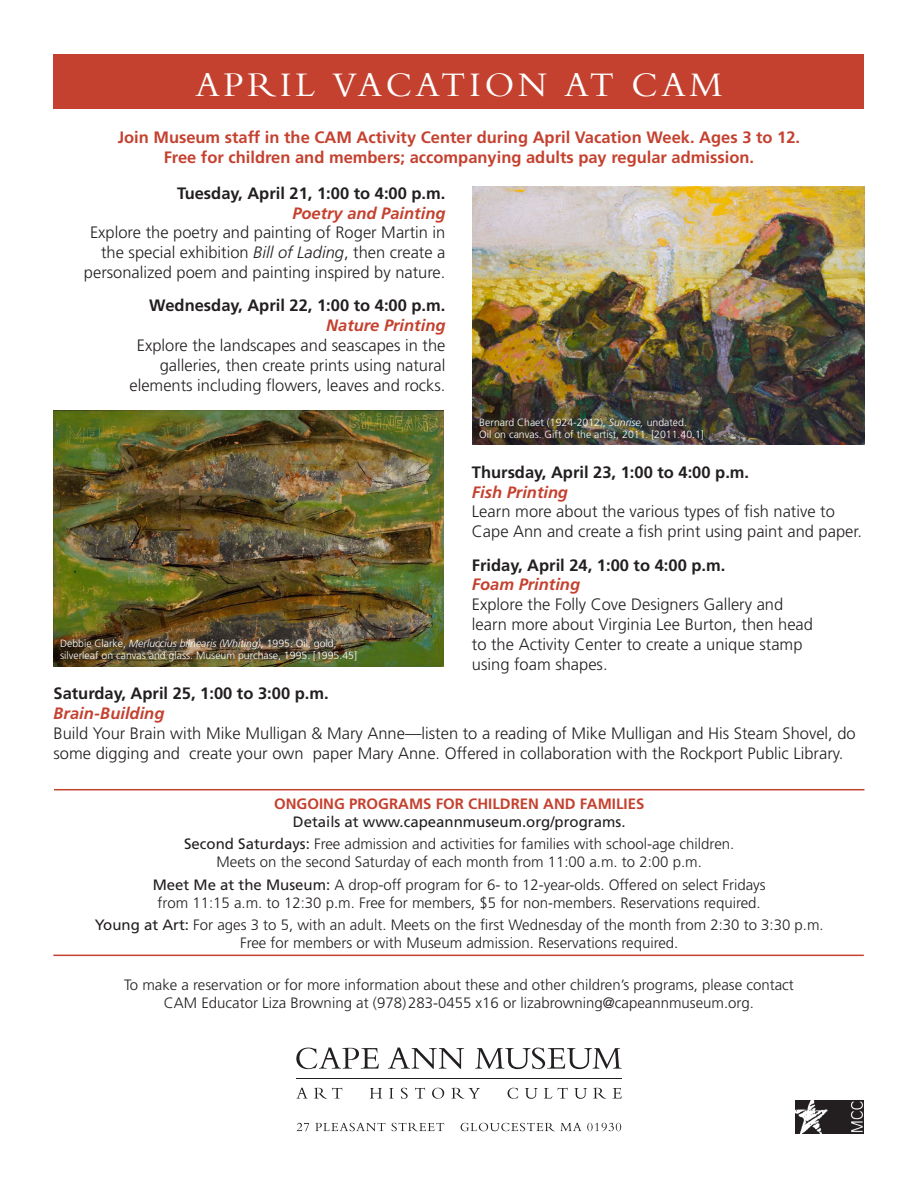
<style>
.page{position:relative;width:918px;height:1188px;background:#fff}
.page>*{position:absolute;margin:0;border:0;box-sizing:border-box;transform-origin:0 0}
.t1{font:36px "M Bembo";letter-spacing:.1em;color:#fff}
.t2{font:300 16.5px/19.8px "Frutiger";color:#231f20}
.Date{font:700 16.5px "Frutiger";color:#231f20}
.t3{font:700 16.5px "Frutiger";color:#c5412f}
.t4{font:italic 700 16.5px "Frutiger";color:#c5412f}
.Title-Time_Roman{font:300 15px/18px "Frutiger";color:#231f20;text-align:center}
.t5{font:15px "Frutiger";color:#231f20}
.Date-2{font:700 15px "Frutiger";color:#c5412f}
.t6{font:300 10.5px/12px "Frutiger";color:#fff}
.s1{font-style:italic}
.s2{font-weight:400}
</style>
<div class="page">
<div style="left:54px;top:54px;width:810px;height:56px;background:#c5412f"></div>
<img style="left:795px;top:1101px;width:69px;height:33px">
<svg style="left:297px;top:1123px;width:12px;height:8px"></svg>
<svg style="left:315px;top:1123px;width:70px;height:8px"></svg>
<svg style="left:392px;top:1123px;width:52px;height:8px"></svg>
<svg style="left:461px;top:1123px;width:160px;height:8px"></svg>
<svg style="left:296px;top:1048px;width:83px;height:21px"></svg>
<svg style="left:388px;top:1048px;width:76px;height:21px"></svg>
<svg style="left:475px;top:1048px;width:147px;height:21px"></svg>
<svg style="left:296px;top:1088px;width:12px;height:11px"></svg>
<svg style="left:314px;top:1088px;width:28px;height:11px"></svg>
<svg style="left:370px;top:1088px;width:12px;height:11px"></svg>
<svg style="left:389px;top:1088px;width:4px;height:11px"></svg>
<svg style="left:401px;top:1088px;width:7px;height:11px"></svg>
<svg style="left:415px;top:1088px;width:10px;height:11px"></svg>
<svg style="left:432px;top:1088px;width:12px;height:11px"></svg>
<svg style="left:451px;top:1088px;width:29px;height:11px"></svg>
<svg style="left:508px;top:1088px;width:10px;height:11px"></svg>
<svg style="left:525px;top:1088px;width:13px;height:11px"></svg>
<svg style="left:544px;top:1088px;width:24px;height:11px"></svg>
<svg style="left:574px;top:1088px;width:13px;height:11px"></svg>
<svg style="left:593px;top:1088px;width:13px;height:11px"></svg>
<svg style="left:612px;top:1088px;width:10px;height:11px"></svg>
<hr style="left:296px;top:1078px;width:326px;height:1px;background:#231f20">
<img style="left:472px;top:186px;width:392px;height:259px">
<img style="left:53px;top:411px;width:390px;height:255px">
<hr style="left:54px;top:789px;width:810px;height:1px;background:#c5412f">
<hr style="left:53px;top:955px;width:811px;height:1px;background:#c5412f">
<p class="t1" style="left:196px;top:65px;width:528px">APRIL VACATION AT CAM</p>
<p class="t3" style="left:118px;top:127px;width:684px">Join Museum staff in the CAM Activity Center during April Vacation Week. Ages 3 to 12.</p>
<p class="t3" style="left:164px;top:147px;width:592px">Free for children and members; accompanying adults pay regular admission.</p>
<p class="Date" style="left:177px;top:183px;width:270px">Tuesday, April 21, 1:00 to 4:00 p.m.</p>
<p class="t4" style="left:292px;top:203px;width:155px">Poetry and Painting</p>
<p class="t2" style="left:84px;top:223px;width:363px;text-align:right">Explore the poetry and painting of Roger Martin in the special exhibition <span class="s1">Bill of Lading</span>, then create a personalized poem and painting inspired by nature.</p>
<p class="Date" style="left:149px;top:296px;width:298px">Wednesday, April 22, 1:00 to 4:00 p.m.</p>
<p class="t4" style="left:326px;top:316px;width:121px">Nature Printing</p>
<p class="t2" style="left:129px;top:335px;width:318px;text-align:right">Explore the landscapes and seascapes in the galleries, then create prints using natural elements including flowers, leaves and rocks.</p>
<p class="t6" style="left:60px;top:638px;width:298px">Debbie Clarke, <span class="s1">Merluccius bilnearis (Whiting)</span>, 1995. Oil, gold, silverleaf on canvas and glass. Museum purchase, 1995. [1995.45]</p>
<p class="t6" style="left:479px;top:416px;width:226px">Bernard Chaet (1924-2012), <span class="s1">Sunrise,</span> undated.<br>Oil on canvas. Gift of the artist, 2011. [2011.40.1]</p>
<p class="Date" style="left:472px;top:462px;width:279px">Thursday, April 23, 1:00 to 4:00 p.m.</p>
<p class="t4" style="left:472px;top:482px;width:97px">Fish Printing</p>
<p class="t2" style="left:472px;top:502px;width:392px">Learn more about the various types of fish native to<br>Cape Ann and create a fish print using paint and paper.</p>
<p class="Date" style="left:472px;top:555px;width:255px">Friday, April 24, 1:00 to 4:00 p.m.</p>
<p class="t4" style="left:472px;top:575px;width:110px">Foam Printing</p>
<p class="t2" style="left:472px;top:595px;width:343px">Explore the Folly Cove Designers Gallery and learn more about Virginia Lee Burton, then head to the Activity Center to create a unique stamp using foam shapes.</p>
<p class="Date" style="left:54px;top:684px;width:277px">Saturday, April 25, 1:00 to 3:00 p.m.</p>
<p class="t4" style="left:54px;top:704px;width:112px">Brain-Building</p>
<p class="t2" style="left:54px;top:723px;width:804px">Build Your Brain with Mike Mulligan &amp; Mary Anne—listen to a reading of Mike Mulligan and His Steam Shovel, do some digging and create your own paper Mary Anne. Offered in collaboration with the Rockport Public Library.</p>
<p class="Date-2" style="left:274px;top:795px;width:372px">ONGOING PROGRAMS FOR CHILDREN AND FAMILIES</p>
<p class="t5" style="left:293px;top:813px;width:334px">Details at www.capeannmuseum.org/programs.</p>
<p class="Title-Time_Roman" style="left:184px;top:835px;width:552px"><span class="s2">Second Saturdays:</span> Free admission and activities for families with school-age children.<br>Meets on the second Saturday of each month from 11:00 a.m. to 2:00 p.m.</p>
<p class="Title-Time_Roman" style="left:153px;top:875px;width:614px"><span class="s2">Meet Me at the Museum:</span> A drop-off program for 6- to 12-year-olds. Offered on select Fridays from 11:15 a.m. to 12:30 p.m. Free for members, $5 for non-members. Reservations required.</p>
<p class="Title-Time_Roman" style="left:95px;top:916px;width:731px"><span class="s2">Young at Art:</span> For ages 3 to 5, with an adult. Meets on the first Wednesday of the month from 2:30 to 3:30 p.m.<br>Free for members or with Museum admission. Reservations required.</p>
<p class="Title-Time_Roman" style="left:124px;top:976px;width:671px">To make a reservation or for more information about these and other children’s programs, please contact<br>CAM Educator Liza Browning at (978)283-0455 x16 or lizabrowning@capeannmuseum.org.</p>
</div>
